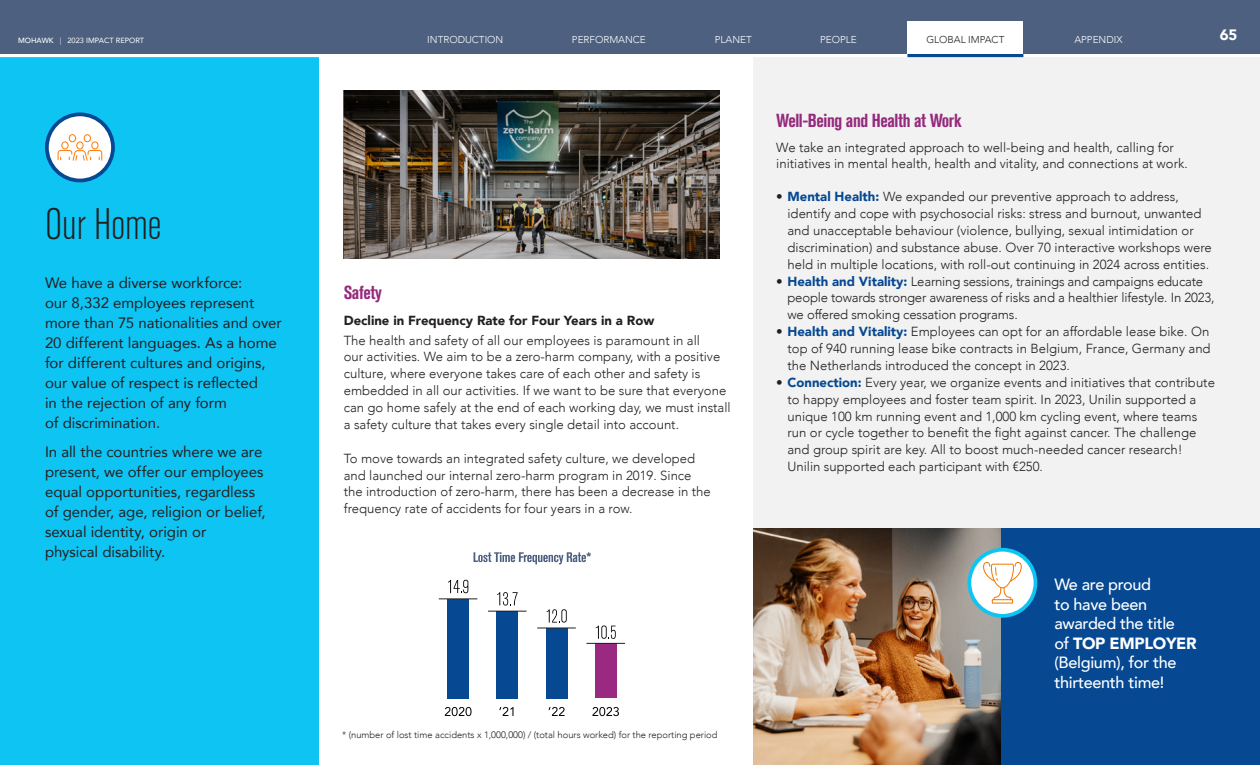
<style>
.page{position:relative;width:1260px;height:765px;background:#fff}
.page>*{position:absolute;margin:0;border:0;box-sizing:border-box;transform-origin:0 0}
.body_copy{font:300 condensed 43.75px "Akzidenz Grotesk Pro";color:#231f20}
.Subhead{font:700 condensed 18.75px "Akzidenz Grotesk Pro";letter-spacing:-.02em;color:#952a7c}
.Callout_Copy{font:500 16.25px/19.5px "Avenir";letter-spacing:-.02em;color:#fff}
.Highlights_Bullets_white{font:15px/20px "Avenir";color:#231f20}
.t1{font:900 15px "Avenir";color:#fff}
.Body_Copy{font:300 13.12px/16.9px "Avenir";color:#231f20}
.body_copy-2{font:300 13.12px/16.2px "Avenir";color:#231f20}
.H4{font:900 13.12px "Avenir";color:#231f20}
.t2{font:300 10px "Avenir";color:#fff}
.t3{font:300 10px "Avenir";color:#231f20}
.Footnote{font:300 9.38px "Avenir";color:#231f20}
.t4{font:7.5px "Avenir";color:#fff}
.s1{font-weight:500}
.s2{font-weight:300}
.s3{font-weight:900}
.s4{font-weight:900;color:#064892}
</style>
<div class="page">
<div style="left:754px;top:45px;width:506px;height:720px;background:#f2f2f2"></div>
<div style="left:0;top:53px;width:319px;height:712px;background:#0ec4f3"></div>
<img style="left:344px;top:90px;width:376px;height:169px">
<img style="left:754px;top:529px;width:247px;height:236px">
<div style="left:1001px;top:529px;width:259px;height:236px;background:#064892"></div>
<svg style="left:969px;top:550px;width:67px;height:66px;fill:#fff"></svg>
<svg style="left:983px;top:562px;width:39px;height:39px"></svg>
<div style="left:967px;top:548px;width:70px;height:70px;border:4px solid #0ec4f3;border-radius:50%"></div>
<div style="left:47px;top:114px;width:66px;height:67px;background:#fff;border-radius:50%"></div>
<div style="left:61px;top:141px;width:8px;height:8px;border:1px solid #ff7900;border-radius:50%"></div>
<div style="left:91px;top:141px;width:8px;height:8px;border:1px solid #ff7900;border-radius:50%"></div>
<svg style="left:57px;top:149px;width:46px;height:12px"></svg>
<div style="left:76px;top:141px;width:8px;height:9px;border:1px solid #ff7900;border-radius:50%"></div>
<div style="left:84px;top:134px;width:7px;height:8px;border:1px solid #ff7900;border-radius:50%"></div>
<div style="left:69px;top:134px;width:7px;height:8px;border:1px solid #ff7900;border-radius:50%"></div>
<div style="left:45px;top:112px;width:70px;height:70px;border:4px solid #064892;border-radius:50%"></div>
<div style="left:595px;top:643px;width:21px;height:55px;background:#9a2a81"></div>
<hr style="left:586px;top:643px;width:39px;height:1px;background:#231f20">
<div style="left:546px;top:628px;width:21px;height:71px;background:#064892"></div>
<hr style="left:537px;top:628px;width:39px;height:1px;background:#231f20">
<div style="left:497px;top:611px;width:21px;height:88px;background:#064892"></div>
<hr style="left:488px;top:611px;width:39px;height:1px;background:#231f20">
<div style="left:447px;top:599px;width:22px;height:100px;background:#064892"></div>
<hr style="left:439px;top:599px;width:38px;height:1px;background:#231f20">
<svg style="left:592px;top:707px;width:27px;height:9px"></svg>
<svg style="left:549px;top:707px;width:16px;height:9px"></svg>
<svg style="left:499px;top:707px;width:15px;height:9px"></svg>
<svg style="left:445px;top:707px;width:27px;height:9px"></svg>
<svg style="left:497px;top:592px;width:21px;height:14px"></svg>
<svg style="left:547px;top:609px;width:20px;height:14px"></svg>
<svg style="left:596px;top:625px;width:20px;height:14px"></svg>
<svg style="left:448px;top:580px;width:20px;height:13px"></svg>
<svg style="left:474px;top:552px;width:117px;height:12px"></svg>
<hr style="left:0;top:53px;width:1260px;height:4px;background:#fff">
<div style="left:0;top:0;width:1260px;height:54px;background:#4d6080"></div>
<hr style="left:907px;top:53px;width:116px;height:4px;background:#064892">
<div style="left:907px;top:21px;width:116px;height:33px;background:#fff"></div>
<p class="t4" style="left:18px;top:34px;width:128px"><span class="s1">MOHAWK</span> <span class="s2">|</span> 2023 IMPACT REPORT</p>
<p class="t2" style="left:427px;top:33px;width:78px">INTRODUCTION</p>
<p class="t2" style="left:572px;top:33px;width:75px">PERFORMANCE</p>
<p class="t2" style="left:715px;top:33px;width:39px">PLANET</p>
<p class="t2" style="left:820px;top:33px;width:38px">PEOPLE</p>
<p class="t3" style="left:926px;top:33px;width:79px">GLOBAL IMPACT</p>
<p class="t2" style="left:1074px;top:33px;width:50px">APPENDIX</p>
<p class="t1" style="left:1220px;top:22px;width:19px">65</p>
<p class="body_copy" style="left:45px;top:195px;width:118px">Our Home</p>
<p class="Highlights_Bullets_white" style="left:45px;top:272px;width:238px">We have a diverse workforce:<br>our 8,332 employees represent more than 75 nationalities and over<br>20 different languages. As a home for different cultures and origins, our value of respect is reflected<br>in the rejection of any form<br>of discrimination.</p>
<p class="Highlights_Bullets_white" style="left:45px;top:441px;width:222px">In all the countries where we are present, we offer our employees equal opportunities, regardless of gender, age, religion or belief, sexual identity, origin or<br>physical disability.</p>
<p class="Subhead" style="left:344px;top:280px;width:40px">Safety</p>
<p class="H4" style="left:344px;top:309px;width:312px">Decline in Frequency Rate for Four Years in a Row</p>
<p class="Body_Copy" style="left:344px;top:332px;width:388px">The health and safety of all our employees is paramount in all<br>our activities. We aim to be a zero-harm company, with a positive culture, where everyone takes care of each other and safety is embedded in all our activities. If we want to be sure that everyone can go home safely at the end of each working day, we must install a safety culture that takes every single detail into account.</p>
<p class="Body_Copy" style="left:344px;top:450px;width:369px">To move towards an integrated safety culture, we developed and launched our internal zero-harm program in 2019. Since the introduction of zero-harm, there has been a decrease in the frequency rate of accidents for four years in a row.</p>
<p class="Footnote" style="left:342px;top:729px;width:377px">* (number of lost time accidents x 1,000,000) / (total hours worked) for the reporting period</p>
<p class="Subhead" style="left:776px;top:108px;width:187px">Well-Being and Health at Work</p>
<p class="body_copy-2" style="left:776px;top:139px;width:413px">We take an integrated approach to well-being and health, calling for initiatives in mental health, health and vitality, and connections at work.</p>
<p class="Body_Copy" style="left:788px;top:188px;width:426px;text-indent:-11px"><span class="s3">•</span> <span class="s4">Mental Health:</span> We expanded our preventive approach to address, identify and cope with psychosocial risks: stress and burnout, unwanted and unacceptable behaviour (violence, bullying, sexual intimidation or discrimination) and substance abuse. Over 70 interactive workshops were held in multiple locations, with roll-out continuing in 2024 across entities.</p>
<p class="Body_Copy" style="left:788px;top:273px;width:429px;text-indent:-11px"><span class="s3">•</span> <span class="s4">Health and Vitality:</span> Learning sessions, trainings and campaigns educate people towards stronger awareness of risks and a healthier lifestyle. In 2023, we offered smoking cessation programs.</p>
<p class="Body_Copy" style="left:788px;top:323px;width:425px;text-align:justify;text-indent:-11px"><span class="s3">•</span> <span class="s4">Health and Vitality:</span> Employees can opt for an affordable lease bike. On top of 940 running lease bike contracts in Belgium, France, Germany and the Netherlands introduced the concept in 2023.</p>
<p class="Body_Copy" style="left:788px;top:374px;width:429px;text-indent:-11px"><span class="s3">•</span> <span class="s4">Connection:</span> Every year, we organize events and initiatives that contribute to happy employees and foster team spirit. In 2023, Unilin supported a unique 100 km running event and 1,000 km cycling event, where teams run or cycle together to benefit the fight against cancer. The challenge and group spirit are key. All to boost much-needed cancer research!<br>Unilin supported each participant with €250.</p>
<p class="Callout_Copy" style="left:1054px;top:574px;width:144px">We are proud<br>to have been awarded the title<br>of <span class="s3">TOP EMPLOYER </span>(Belgium), for the thirteenth time!</p>
</div>
